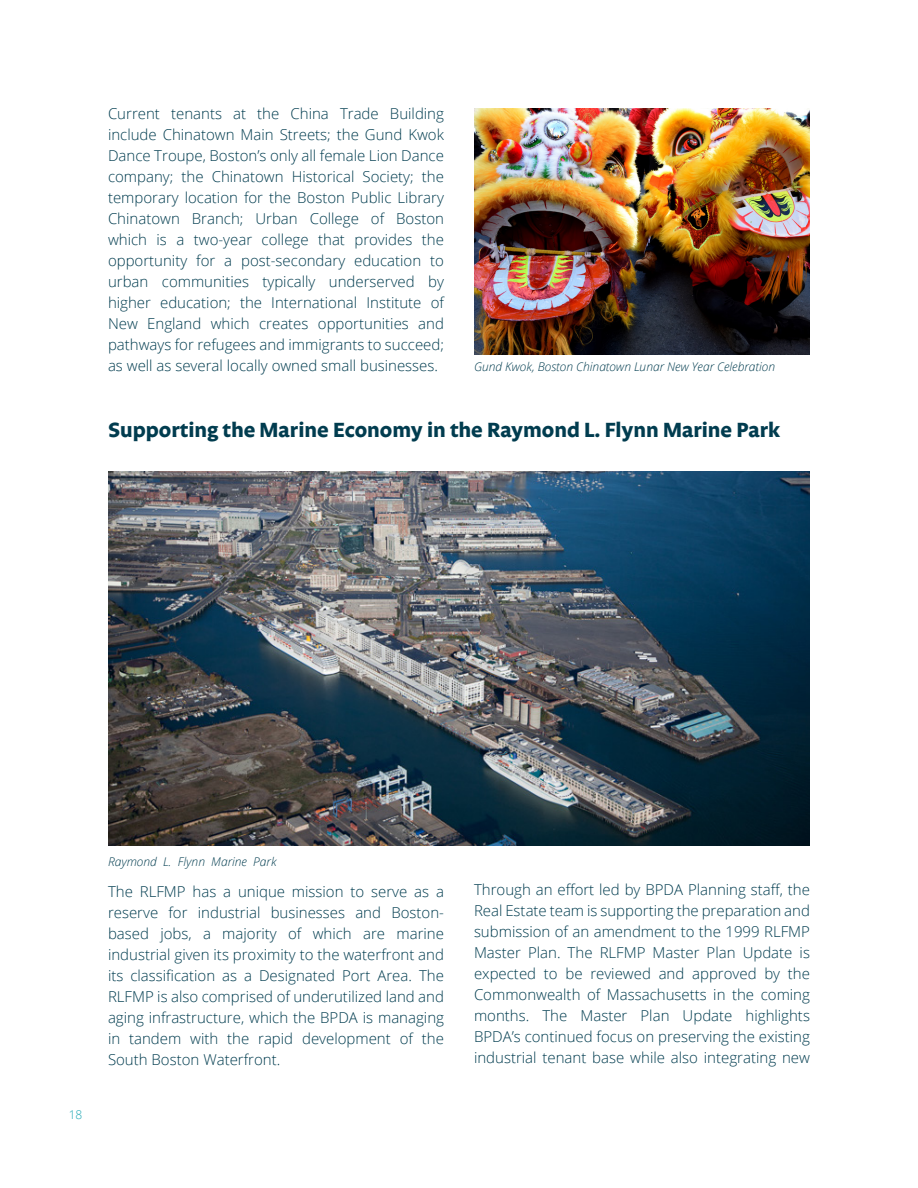
<style>
.page{position:relative;width:918px;height:1188px;background:#fff}
.page>*{position:absolute;margin:0;border:0;box-sizing:border-box;transform-origin:0 0}
.Body{font:700 21px "Legato OT";color:#013c4f}
.Body-2{font:300 15px/21px "Open Sans";color:#013c4f;text-align:justify}
.t1{font:italic 300 12px "Open Sans";color:#013c4f}
.t2{font:300 12px "Open Sans";color:#1ca6b3}
</style>
<div class="page">
<img style="left:108px;top:472px;width:702px;height:374px">
<img style="left:474px;top:108px;width:336px;height:246px">
<p class="Body-2" style="left:108px;top:103px;width:338px">Current tenants at the China Trade Building include Chinatown Main Streets; the Gund Kwok Dance Troupe, Boston’s only all female Lion Dance company; the Chinatown Historical Society; the temporary location for the Boston Public Library Chinatown Branch; Urban College of Boston which is a two-year college that provides the opportunity for a post-secondary education to urban communities typically underserved by higher education; the International Institute of New England which creates opportunities and pathways for refugees and immigrants to succeed; as well as several locally owned small businesses.</p>
<p class="t1" style="left:474px;top:359px;width:303px">Gund Kwok, Boston Chinatown Lunar New Year Celebration</p>
<p class="Body" style="left:108px;top:418px;width:674px">Supporting the Marine Economy in the Raymond L. Flynn Marine Park</p>
<p class="t2" style="left:69px;top:1106px;width:15px">18</p>
<p class="t1" style="left:108px;top:853px;width:170px">Raymond L. Flynn Marine Park</p>
<p class="Body-2" style="left:108px;top:881px;width:338px">The RLFMP has a unique mission to serve as a reserve for industrial businesses and Boston&shy;based jobs, a majority of which are marine industrial given its proximity to the waterfront and its classification as a Designated Port Area. The RLFMP is also comprised of underutilized land and aging infrastructure, which the BPDA is managing in tandem with the rapid development of the South Boston Waterfront.</p>
<p class="Body-2" style="left:474px;top:878px;width:338px">Through an effort led by BPDA Planning staff, the Real Estate team is supporting the preparation and submission of an amendment to the 1999 RLFMP Master Plan. The RLFMP Master Plan Update is expected to be reviewed and approved by the Commonwealth of Massachusetts in the coming months. The Master Plan Update highlights BPDA’s continued focus on preserving the existing industrial tenant base while also integrating new</p>
</div>
